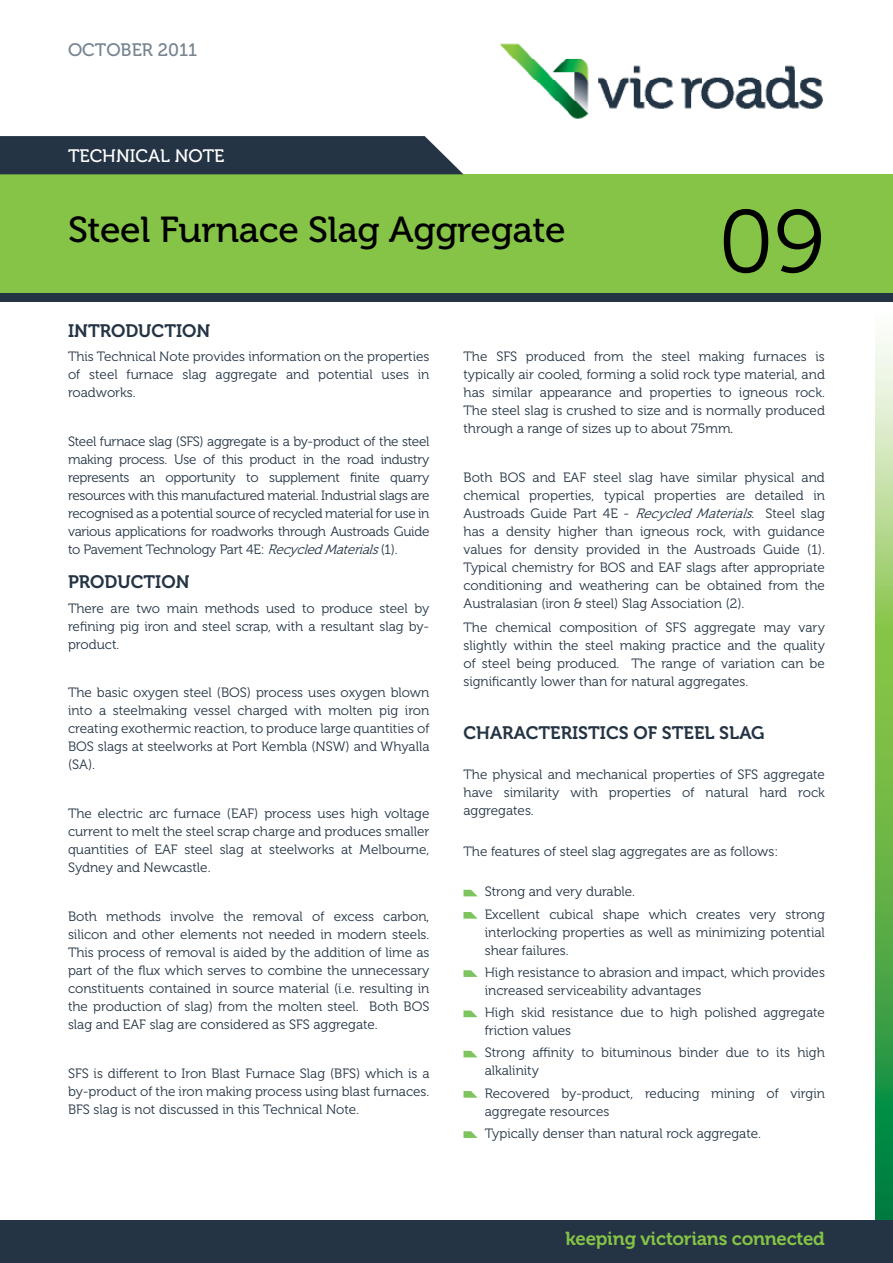
<style>
.page{position:relative;width:893px;height:1263px;background:#fff}
.page>*{position:absolute;margin:0;border:0;box-sizing:border-box;transform-origin:0 0}
.t1{font:88.35px "Museo 300";color:#000;scale:1.04 1}
.t2{font:36px "Museo 500";letter-spacing:-.01em;color:#000;scale:1.04 1}
.t3{font:18.75px "Museo 700";letter-spacing:-.015em;color:#85c446}
.t4{font:18px "Museo 700";color:#243444}
.t5{font:18px "Museo 500";color:#fff}
.t6{font:18px "Museo 500";color:#77848f}
.t7{font:13.5px/18px "Museo 300";color:#243444;text-align:justify}
.s1{font-style:italic;color:#253546}
.s2{font-style:italic}
</style>
<div class="page">
<div style="left:0;top:174px;width:893px;height:119px;background:#85c446"></div>
<div style="left:0;top:136px;width:463px;height:38px;background:#243444"></div>
<img style="left:500px;top:43px;width:323px;height:76px">
<svg style="left:876px;top:336px;width:17px;height:884px;background:#74ba65"></svg>
<div style="left:0;top:1220px;width:893px;height:43px;background:#243444"></div>
<div style="left:0;top:293px;width:893px;height:9px;background:#243444"></div>
<svg style="left:463px;top:890px;width:14px;height:6px"></svg>
<svg style="left:463px;top:912px;width:15px;height:7px"></svg>
<svg style="left:463px;top:970px;width:15px;height:7px"></svg>
<svg style="left:463px;top:1010px;width:15px;height:7px"></svg>
<svg style="left:463px;top:1051px;width:14px;height:6px"></svg>
<svg style="left:463px;top:1091px;width:15px;height:7px"></svg>
<svg style="left:463px;top:1131px;width:15px;height:7px"></svg>
<h3 class="t6" style="left:68px;top:40px;width:131px">october 2011</h3>
<h3 class="t5" style="left:68px;top:146px;width:13px">TEC</h3>
<h3 class="t5" style="left:102px;top:146px;width:99px">HNICAL NOTE</h3>
<h2 class="t2" style="left:68px;top:210px;width:480px">Steel Furnace Slag Aggregate</h2>
<h1 class="t1" style="left:718px;top:194px;width:104px">09</h1>
<h3 class="t4" style="left:68px;top:320px;width:144px">INTRODUCTION</h3>
<p class="t7" style="left:68px;top:348px;width:363px">This Technical Note provides information on the properties of steel furnace slag aggregate and potential uses in roadworks.</p>
<p class="t7" style="left:68px;top:432px;width:363px">Steel furnace slag (SFS) aggregate is a by-product of the steel making process. Use of this product in the road industry represents an opportunity to supplement finite quarry resources with this manufactured material. Industrial slags are recognised as a potential source of recycled material for use in various applications for roadworks through Austroads Guide to Pavement Technology Part 4E: <span class="s1">RecycledMaterials</span>(1).</p>
<h3 class="t4" style="left:68px;top:572px;width:123px">PRODUCTION</h3>
<p class="t7" style="left:68px;top:599px;width:363px">There are two main methods used to produce steel by refining pig iron and steel scrap, with a resultant slag by&shy;product.</p>
<p class="t7" style="left:68px;top:684px;width:363px">The basic oxygen steel (BOS) process uses oxygen blown into a steelmaking vessel charged with molten pig iron creating exothermic reaction, to produce large quantities of BOS slags at steelworks at Port Kembla (NSW) and Whyalla (SA).</p>
<p class="t7" style="left:68px;top:805px;width:363px">The electric arc furnace (EAF) process uses high voltage current to melt the steel scrap charge and produces smaller quantities of EAF steel slag at steelworks at Melbourne, Sydney and Newcastle.</p>
<p class="t7" style="left:68px;top:907px;width:363px">Both methods involve the removal of excess carbon, silicon and other elements not needed in modern steels.<br>This process of removal is aided by the addition of lime as part of the flux which serves to combine the unnecessary constituents contained in source material (i.e. resulting in the production of slag) from the molten steel. Both BOS slag and EAF slag are considered as SFS aggregate.</p>
<p class="t7" style="left:68px;top:1064px;width:363px">SFS is different to Iron Blast Furnace Slag (BFS) which is a by-product of the iron making process using blast furnaces.<br>BFS slag is not discussed in this Technical Note.</p>
<p class="t7" style="left:463px;top:348px;width:363px">The SFS produced from the steel making furnaces is typically air cooled, forming a solid rock type material, and has similar appearance and properties to igneous rock.<br>The steel slag is crushed to size and is normally produced through a range of sizes up to about 75mm.</p>
<p class="t7" style="left:463px;top:468px;width:363px">Both BOS and EAF steel slag have similar physical and chemical properties, typical properties are detailed in Austroads Guide Part 4E - <span class="s2">RecycledMaterials.</span> Steel slag has a density higher than igneous rock, with guidance values for density provided in the Austroads Guide (1).<br>Typical chemistry for BOS and EAF slags after appropriate conditioning and weathering can be obtained from the Australasian (iron &amp; steel) Slag Association (2).</p>
<p class="t7" style="left:463px;top:619px;width:363px">The chemical composition of SFS aggregate may vary slightly within the steel making practice and the quality of steel being produced. The range of variation can be significantly lower than for natural aggregates.</p>
<h3 class="t4" style="left:463px;top:722px;width:303px">CHARACTERISTICS OF STEEL SLAG</h3>
<p class="t7" style="left:463px;top:766px;width:363px">The physical and mechanical properties of SFS aggregate have similarity with properties of natural hard rock aggregates.</p>
<p class="t7" style="left:463px;top:842px;width:316px">The features of steel slag aggregates are as follows:</p>
<p class="t7" style="left:485px;top:881px;width:342px;line-height:22.2px">Strong and very durable.<br>Excellent cubical shape which creates very strong</p>
<p class="t7" style="left:485px;top:923px;width:342px">interlocking properties as well as minimizing potential shear failures.</p>
<p class="t7" style="left:485px;top:963px;width:342px">High resistance to abrasion and impact, which provides increased serviceability advantages</p>
<p class="t7" style="left:485px;top:1004px;width:342px">High skid resistance due to high polished aggregate friction values</p>
<p class="t7" style="left:485px;top:1044px;width:342px">Strong affinity to bituminous binder due to its high alkalinity</p>
<p class="t7" style="left:485px;top:1084px;width:342px">Recovered by-product, reducing mining of virgin aggregate resources</p>
<p class="t7" style="left:485px;top:1124px;width:278px">Typically denser than natural rock aggregate.</p>
<h3 class="t3" style="left:566px;top:1228px;width:261px">keeping victorians connected</h3>
</div>
